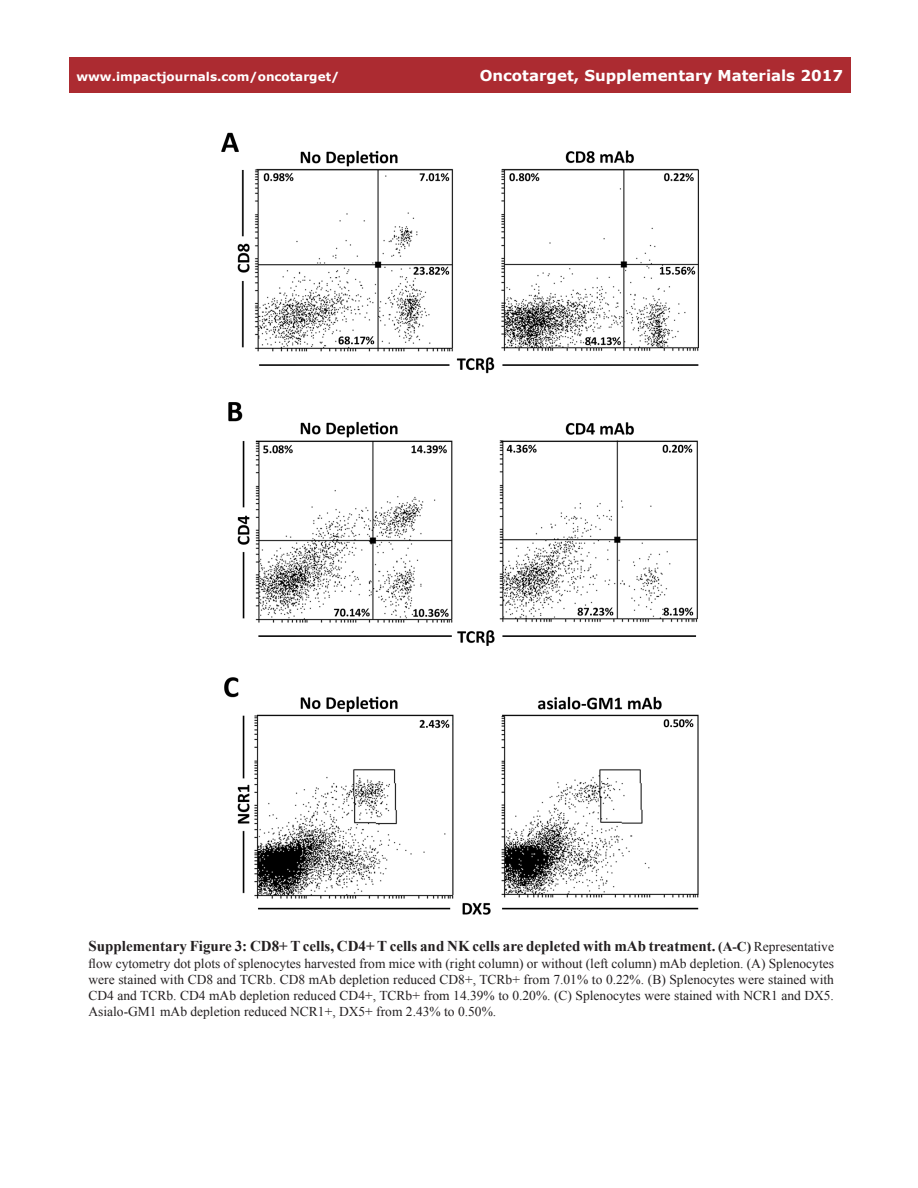
<style>
.page{position:relative;width:918px;height:1188px;background:#fff}
.page>*{position:absolute;margin:0;border:0;box-sizing:border-box;transform-origin:0 0}
.figuretext{font:700 15px "Times New Roman";color:#231f20}
.t1{font:700 15px "Verdana";color:#fff}
.figuretext-2{font:13.5px/16.2px "Times New Roman";color:#231f20;text-align:justify}
.t2{font:700 12px "Verdana";color:#fff}
.s1{font-size:13.5px}
.s2{font-weight:400;font-size:13.5px}
</style>
<div class="page">
<div style="left:69px;top:57px;width:781px;height:36px;background:#ac2b31"></div>
<img style="left:221px;top:132px;width:478px;height:783px">
<p class="t2" style="left:76px;top:68px;width:264px">www.impactjournals.com/oncotarget/</p>
<p class="t1" style="left:480px;top:65px;width:365px">Oncotarget, Supplementary Materials 2017</p>
<p class="figuretext" style="left:88px;top:936px;width:747px">Supplementary Figure 3: CD8+ T cells, CD4+ T cells and NK cells are depleted with mAb treatment. <span class="s1">(A-C)</span> <span class="s2">Representative</span></p>
<p class="figuretext-2" style="left:88px;top:955px;width:747px">flow cytometry dot plots of splenocytes harvested from mice with (right column) or without (left column) mAb depletion. (A) Splenocytes were stained with CD8 and TCRb. CD8 mAb depletion reduced CD8+, TCRb+ from 7.01% to 0.22%. (B) Splenocytes were stained with CD4 and TCRb. CD4 mAb depletion reduced CD4+, TCRb+ from 14.39% to 0.20%. (C) Splenocytes were stained with NCR1 and DX5.<br>Asialo-GM1 mAb depletion reduced NCR1+, DX5+ from 2.43% to 0.50%.</p>
</div>
